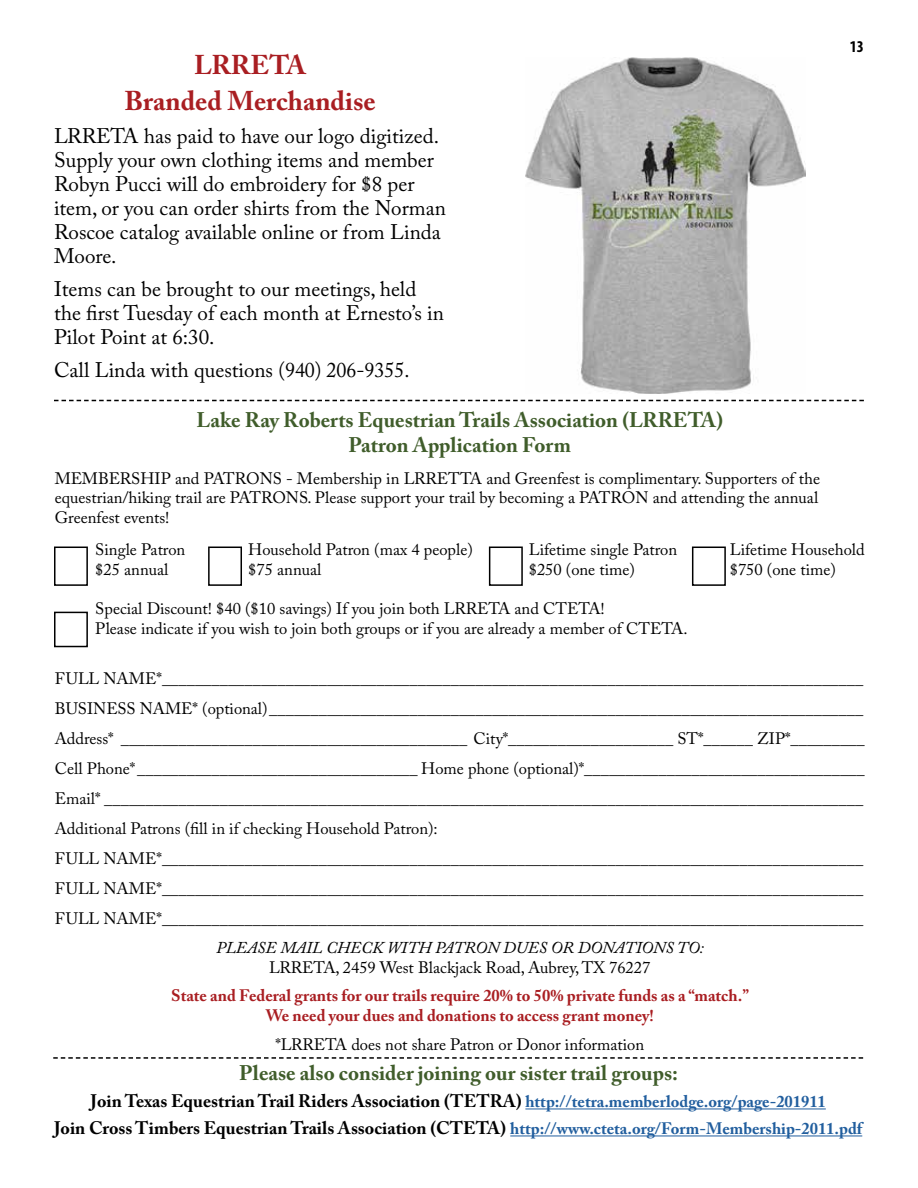
<style>
.page{position:relative;width:918px;height:1188px;background:#fff}
.page>*{position:absolute;margin:0;border:0;box-sizing:border-box;transform-origin:0 0}
.t1{font:700 27px/36px "Adobe Caslon Pro";color:#a91e22;text-align:center}
.t2{font:21px/24px "Adobe Caslon Pro";color:#000}
.t3{font:700 21px/25.2px "Adobe Caslon Pro";color:#405d2b;text-align:center}
.t4{font:700 18px/27px "Adobe Caslon Pro";color:#000;text-align:center}
.t5{font:16.5px/30px "Adobe Caslon Pro";color:#000}
.t6{font:700 16.5px/19.8px "Adobe Caslon Pro";color:#a91e22;text-align:center}
.t7{font:italic 16.5px "Adobe Caslon Pro";color:#000}
.t8{font:700 condensed 16.5px "Myriad Pro";color:#000}
.s1{font-size:16.5px;color:#215e9e}
</style>
<div class="page">
<svg style="left:54px;top:400px;width:810px;height:1px"></svg>
<hr style="left:525px;top:1109px;width:301px;height:1px;background:#215e9e">
<hr style="left:510px;top:1136px;width:352px;height:1px;background:#215e9e">
<svg style="left:53px;top:1057px;width:810px;height:2px"></svg>
<div style="left:54px;top:547px;width:34px;height:39px;border:2px solid #000"></div>
<div style="left:208px;top:547px;width:34px;height:39px;border:2px solid #000"></div>
<div style="left:489px;top:547px;width:34px;height:39px;border:2px solid #000"></div>
<div style="left:692px;top:547px;width:34px;height:39px;border:2px solid #000"></div>
<div style="left:54px;top:612px;width:34px;height:35px;border:2px solid #000"></div>
<img style="left:525px;top:57px;width:280px;height:337px">
<h1 class="t1" style="left:125px;top:47px;width:253px">LRRETA<br>Branded Merchandise</h1>
<p class="t2" style="left:54px;top:124px;width:394px">LRRETA has paid to have our logo digitized.<br>Supply your own clothing items and member Robyn Pucci will do embroidery for $8 per item, or you can order shirts from the Norman Roscoe catalog available online or from Linda Moore.</p>
<p class="t2" style="left:54px;top:277px;width:392px">Items can be brought to our meetings, held the first Tuesday of each month at Ernesto’s in<br>Pilot Point at 6:30.</p>
<p class="t2" style="left:54px;top:358px;width:357px">Call Linda with questions (940) 206-9355.</p>
<p class="t8" style="left:850px;top:36px;width:16px">13</p>
<p class="t3" style="left:197px;top:407px;width:528px">Lake Ray Roberts Equestrian Trails Association (LRRETA)<br>Patron Application Form</p>
<p class="t5" style="left:55px;top:468px;width:767px;line-height:19.8px;text-align:justify">MEMBERSHIP and PATRONS - Membership in LRRETTA and Greenfest is complimentary. Supporters of the equestrian/hiking trail are PATRONS. Please support your trail by becoming a PATRON and attending the annual Greenfest events!</p>
<p class="t5" style="left:95px;top:534px;width:92px">Single Patron</p>
<p class="t5" style="left:248px;top:534px;width:226px">Household Patron (max 4 people)</p>
<p class="t5" style="left:529px;top:534px;width:150px">Lifetime single Patron</p>
<p class="t5" style="left:730px;top:534px;width:137px">Lifetime Household</p>
<p class="t5" style="left:95px;top:554px;width:75px">$25 annual</p>
<p class="t5" style="left:248px;top:554px;width:75px">$75 annual</p>
<p class="t5" style="left:529px;top:554px;width:108px">$250 (one time)</p>
<p class="t5" style="left:730px;top:554px;width:108px">$750 (one time)</p>
<p class="t5" style="left:95px;top:599px;width:594px;line-height:19.8px">Special Discount! $40 ($10 savings) If you join both LRRETA and CTETA!<br>Please indicate if you wish to join both groups or if you are already a member of CTETA.</p>
<p class="t5" style="left:55px;top:663px;width:812px">FULL NAME*_____________________________________________________________________________________ BUSINESS NAME* (optional)________________________________________________________________________ Address* __________________________________________ City*____________________ ST*______ ZIP*_________ Cell Phone*__________________________________ Home phone (optional)*__________________________________ Email* ____________________________________________________________________________________________ Additional Patrons (fill in if checking Household Patron):<br>FULL NAME*_____________________________________________________________________________________ FULL NAME*_____________________________________________________________________________________ FULL NAME*_____________________________________________________________________________________</p>
<p class="t7" style="left:216px;top:937px;width:489px">PLEASE MAIL CHECK WITH PATRON DUES OR DONATIONS TO:</p>
<p class="t5" style="left:269px;top:952px;width:383px">LRRETA, 2459 West Blackjack Road, Aubrey, TX 76227</p>
<p class="t6" style="left:171px;top:986px;width:579px">State and Federal grants for our trails require 20% to 50% private funds as a “match.”<br>We need your dues and donations to access grant money!</p>
<p class="t5" style="left:275px;top:1029px;width:370px">*LRRETA does not share Patron or Donor information</p>
<p class="t3" style="left:239px;top:1060px;width:441px">Please also consider joining our sister trail groups:</p>
<p class="t4" style="left:54px;top:1088px;width:810px">Join Texas Equestrian Trail Riders Association (TETRA) <span class="s1">http://tetra.memberlodge.org/page-201911<br></span>Join Cross Timbers Equestrian Trails Association (CTETA) <span class="s1">http://www.cteta.org/Form-Membership-2011.pdf</span></p>
</div>
